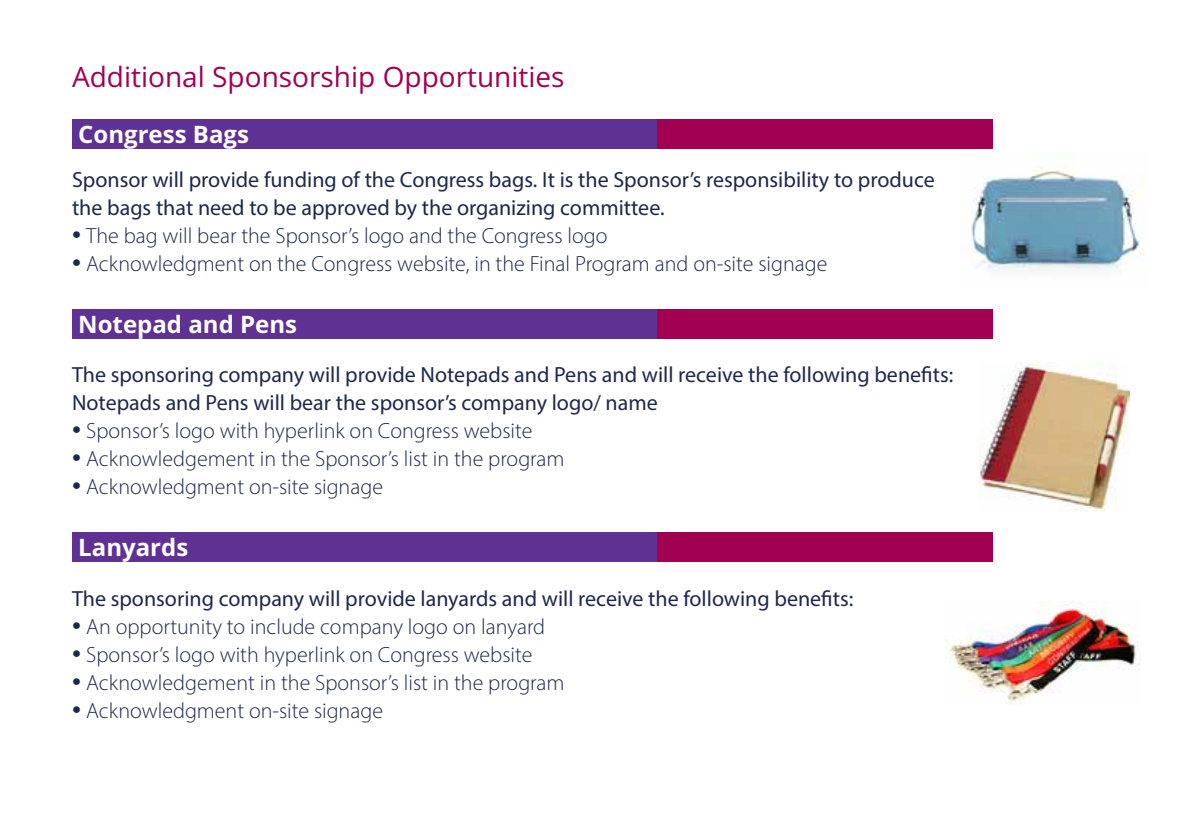
<style>
.page{position:relative;width:1191px;height:829px;background:#fff}
.page>*{position:absolute;margin:0;border:0;box-sizing:border-box;transform-origin:0 0}
.t1{font:32px "Myriad Pro";color:#1d294c}
.t2{font:28px "Open Sans Hebrew";color:#a20051}
.t3{font:700 24px "Open Sans Hebrew";color:#fff}
.t4{font:300 22px "Myriad Pro";color:#1d294c}
.t5{font:22px/28px "Myriad Pro";color:#1d294c}
</style>
<div class="page">
<div style="left:72px;top:120px;width:585px;height:29px;background:#5e3192"></div>
<div style="left:657px;top:119px;width:335px;height:30px;background:#a20051"></div>
<div style="left:72px;top:309px;width:585px;height:29px;background:#5e3192"></div>
<div style="left:657px;top:309px;width:335px;height:29px;background:#a20051"></div>
<div style="left:72px;top:532px;width:585px;height:30px;background:#5e3192"></div>
<div style="left:657px;top:532px;width:335px;height:30px;background:#a20051"></div>
<img style="left:971px;top:154px;width:174px;height:117px">
<img style="left:945px;top:602px;width:194px;height:103px">
<img style="left:979px;top:363px;width:150px;height:150px">
<p class="t2" style="left:72px;top:61px;width:494px">Additional Sponsorship Opportunities</p>
<p class="t3" style="left:78px;top:121px;width:172px">Congress Bags</p>
<p class="t5" style="left:72px;top:165px;width:864px">Sponsor will provide funding of the Congress bags isIt. the Sponsor s’ responsibility to produce the bags that need to be approved by the organizing committee.</p>
<p class="t4" style="left:86px;top:222px;width:523px">The bag will bear the Sponsors’ logo and the Congress logo</p>
<h1 class="t1" style="left:72px;top:213px;width:11px">•</h1>
<p class="t4" style="left:86px;top:250px;width:742px">Acknowledgment on the Congress website in, the Final Program and on-site signage</p>
<h1 class="t1" style="left:72px;top:241px;width:11px">•</h1>
<p class="t3" style="left:78px;top:310px;width:220px">Notepad and Pens</p>
<p class="t5" style="left:72px;top:361px;width:882px">The sponsoring company will provide Notepads and Pens and will receive the following benefits:<br>Notepads and Pens will bear the sponsor s’ company logo/ name</p>
<p class="t4" style="left:86px;top:418px;width:448px">Sponsors’ logo with hyperlink on Congress website</p>
<h1 class="t1" style="left:72px;top:408px;width:11px">•</h1>
<p class="t4" style="left:86px;top:446px;width:480px">Acknowledgement in the Sponsors’ list in the program</p>
<h1 class="t1" style="left:72px;top:436px;width:11px">•</h1>
<p class="t4" style="left:86px;top:474px;width:298px">Acknowledgment on-site signage</p>
<h1 class="t1" style="left:72px;top:464px;width:11px">•</h1>
<p class="t3" style="left:78px;top:534px;width:111px">Lanyards</p>
<p class="t5" style="left:72px;top:584px;width:783px">The sponsoring company will provide lanyards and will receive the following benefits:</p>
<p class="t4" style="left:86px;top:613px;width:460px">An opportunity to include company logo on lanyard</p>
<h1 class="t1" style="left:72px;top:603px;width:11px">•</h1>
<p class="t4" style="left:86px;top:641px;width:448px">Sponsors’ logo with hyperlink on Congress website</p>
<h1 class="t1" style="left:72px;top:631px;width:11px">•</h1>
<p class="t4" style="left:86px;top:669px;width:480px">Acknowledgement in the Sponsors’ list in the program</p>
<h1 class="t1" style="left:72px;top:659px;width:11px">•</h1>
<p class="t4" style="left:86px;top:697px;width:298px">Acknowledgment on-site signage</p>
<h1 class="t1" style="left:72px;top:687px;width:11px">•</h1>
</div>
